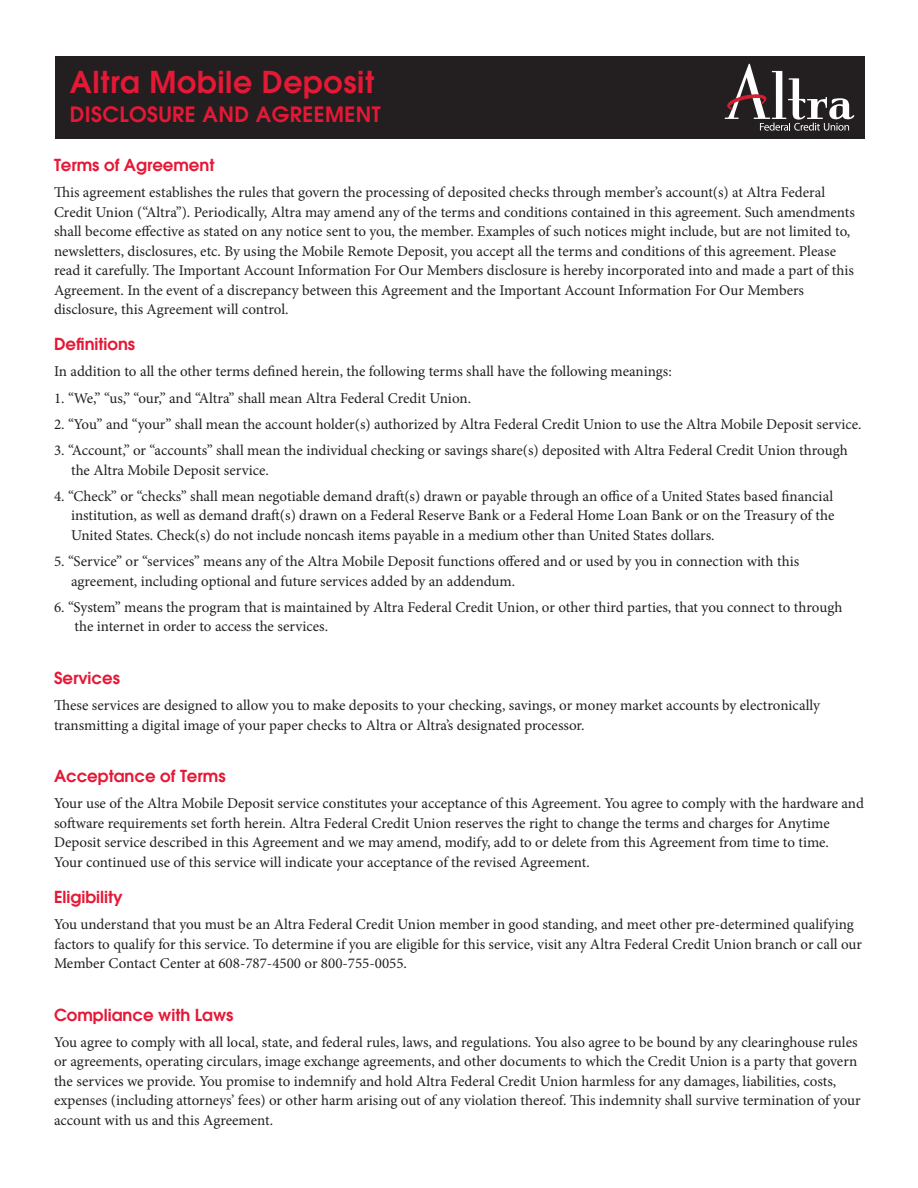
<style>
.page{position:relative;width:918px;height:1188px;background:#fff}
.page>*{position:absolute;margin:0;border:0;box-sizing:border-box;transform-origin:0 0}
.t1{font:600 30px "Avant Garde";letter-spacing:.02em;color:#e51836}
.t2{font:600 21px "Avant Garde";letter-spacing:.02em;color:#e51836}
.t3{font:600 16.5px "Avant Garde";color:#e51836}
.t4{font:15px/19.5px "Minion Pro";color:#231f20}
</style>
<div class="page">
<div style="left:55px;top:56px;width:810px;height:82px;background:#231f20"></div>
<svg style="left:725px;top:64px;width:129px;height:67px"></svg>
<p class="t1" style="left:70px;top:63px;width:306px">Altra Mobile Deposit</p>
<p class="t2" style="left:70px;top:100px;width:312px">DISCLOSURE AND AGREEMENT</p>
<p class="t3" style="left:54px;top:154px;width:162px">Terms of Agreement</p>
<p class="t4" style="left:54px;top:183px;width:802px">This agreement establishes the rules that govern the processing of deposited checks through member’s account(s) at Altra Federal Credit Union (“Altra”). Periodically, Altra may amend any of the terms and conditions contained in this agreement. Such amendments shall become effective as stated on any notice sent to you, the member. Examples of such notices might include, but are not limited to, newsletters, disclosures, etc. By using the Mobile Remote Deposit, you accept all the terms and conditions of this agreement. Please read it carefully. The Important Account Information For Our Members disclosure is hereby incorporated into and made a part of this Agreement. In the event of a discrepancy between this Agreement and the Important Account Information For Our Members disclosure, this Agreement will control.</p>
<p class="t3" style="left:54px;top:333px;width:83px">Definitions</p>
<p class="t4" style="left:54px;top:362px;width:619px">In addition to all the other terms defined herein, the following terms shall have the following meanings:</p>
<p class="t4" style="left:54px;top:388px;width:419px">1. “We,” “us,” “our,” and “Altra” shall mean Altra Federal Credit Union.</p>
<p class="t4" style="left:54px;top:414px;width:809px">2. “You” and “your” shall mean the account holder(s) authorized by Altra Federal Credit Union to use the Altra Mobile Deposit service.</p>
<p class="t4" style="left:71px;top:441px;width:778px;text-indent:-17px">3. “Account,” or “accounts” shall mean the individual checking or savings share(s) deposited with Altra Federal Credit Union through the Altra Mobile Deposit service.</p>
<p class="t4" style="left:71px;top:486px;width:765px;text-align:justify;text-indent:-17px">4. “Check” or “checks” shall mean negotiable demand draft(s) drawn or payable through an office of a United States based financial institution, as well as demand draft(s) drawn on a Federal Reserve Bank or a Federal Home Loan Bank or on the Treasury of the United States. Check(s) do not include noncash items payable in a medium other than United States dollars.</p>
<p class="t4" style="left:71px;top:552px;width:730px;text-indent:-17px">5. “Service” or “services” means any of the Altra Mobile Deposit functions offered and or used by you in connection with this agreement, including optional and future services added by an addendum.</p>
<p class="t4" style="left:74px;top:597px;width:770px;text-indent:-20px">6. “System” means the program that is maintained by Altra Federal Credit Union, or other third parties, that you connect to through the internet in order to access the services.</p>
<p class="t3" style="left:54px;top:667px;width:67px">Services</p>
<p class="t4" style="left:54px;top:696px;width:768px">These services are designed to allow you to make deposits to your checking, savings, or money market accounts by electronically transmitting a digital image of your paper checks to Altra or Altra’s designated processor.</p>
<p class="t3" style="left:54px;top:765px;width:173px">Acceptance of Terms</p>
<p class="t4" style="left:54px;top:794px;width:812px">Your use of the Altra Mobile Deposit service constitutes your acceptance of this Agreement. You agree to comply with the hardware and software requirements set forth herein. Altra Federal Credit Union reserves the right to change the terms and charges for Anytime Deposit service described in this Agreement and we may amend, modify, add to or delete from this Agreement from time to time.<br>Your continued use of this service will indicate your acceptance of the revised Agreement.</p>
<p class="t3" style="left:54px;top:886px;width:70px">Eligibility</p>
<p class="t4" style="left:54px;top:915px;width:810px">You understand that you must be an Altra Federal Credit Union member in good standing, and meet other pre-determined qualifying factors to qualify for this service. To determine if you are eligible for this service, visit any Altra Federal Credit Union branch or call our<br>Member Contact Center at 608-787-4500 or 800-755-0055.</p>
<p class="t3" style="left:54px;top:1004px;width:181px">Compliance with Laws</p>
<p class="t4" style="left:54px;top:1032px;width:808px">You agree to comply with all local, state, and federal rules, laws, and regulations. You also agree to be bound by any clearinghouse rules or agreements, operating circulars, image exchange agreements, and other documents to which the Credit Union is a party that govern the services we provide. You promise to indemnify and hold Altra Federal Credit Union harmless for any damages, liabilities, costs, expenses (including attorneys’ fees) or other harm arising out of any violation thereof. This indemnity shall survive termination of your account with us and this Agreement.</p>
</div>
